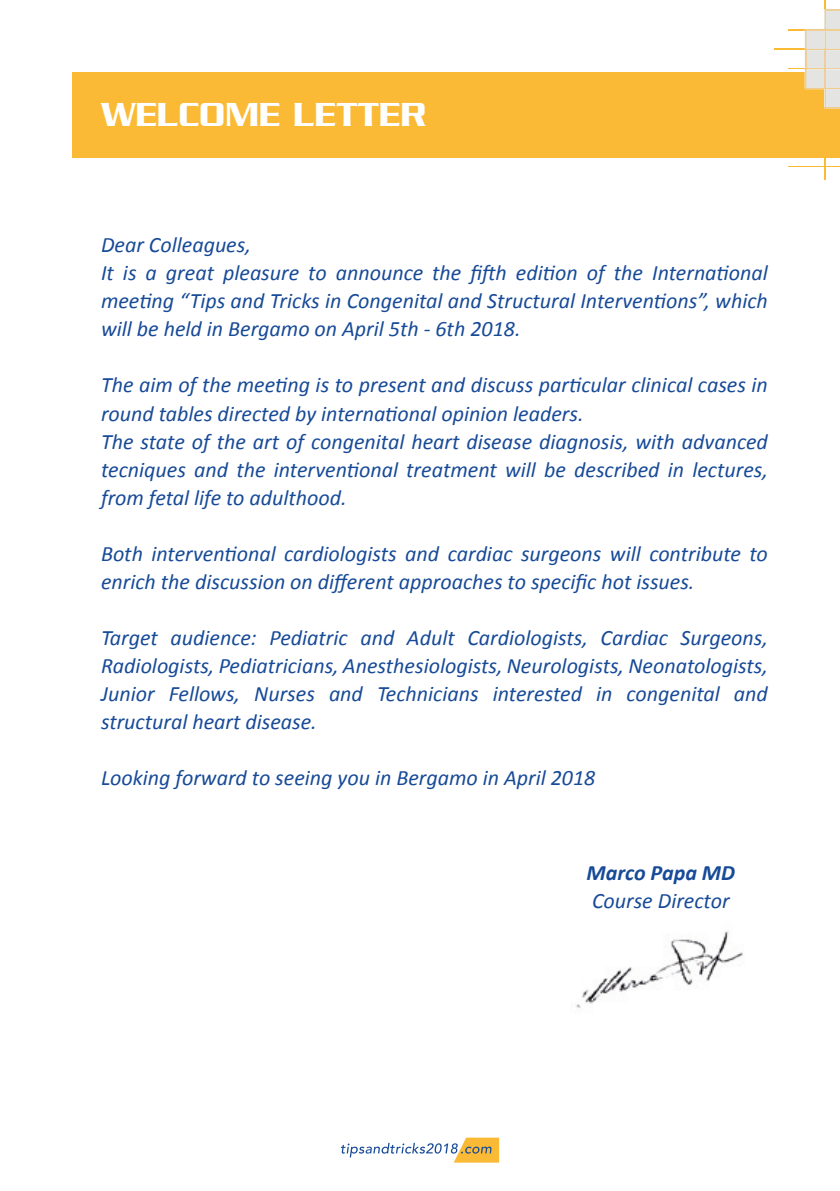
<style>
.page{position:relative;width:840px;height:1191px;background:#fff}
.page>*{position:absolute;margin:0;border:0;box-sizing:border-box;transform-origin:0 0}
.t1{font:500 36px "Serpentine Std";color:#fff}
.t2{font:italic 22px/28px "Calibri";color:#174a97}
.t3{font:italic 700 22px "Calibri";color:#174a97}
</style>
<div class="page">
<div style="left:72px;top:72px;width:767px;height:86px;background:#fbba35"></div>
<svg style="left:340px;top:1137px;width:159px;height:25px"></svg>
<hr style="left:788px;top:29px;width:51px;height:1px;background:#fbba35">
<hr style="left:788px;top:166px;width:51px;height:1px;background:#fbba35">
<hr style="left:774px;top:49px;width:65px;height:1px;background:#fbba35">
<hr style="left:824px;top:0;width:1px;height:180px;background:#fbba35">
<hr style="left:788px;top:68px;width:51px;height:1px;background:#fbba35">
<svg style="left:804px;top:9px;width:35px;height:100px"></svg>
<img style="left:576px;top:931px;width:167px;height:78px">
<h1 class="t1" style="left:101px;top:94px;width:327px">WELCOME LETTER</h1>
<p class="t2" style="left:101px;top:230px;width:668px">Dear Colleagues,<br>It is a great pleasure to announce the fifth edition of the International meeting “Tips and Tricks in Congenital and Structural Interventions”, which will be held in Bergamo on April 5th - 6th 2018.</p>
<p class="t2" style="left:101px;top:370px;width:668px">The aim of the meeting is to present and discuss particular clinical cases in round tables directed by international opinion leaders.<br>The state of the art of congenital heart disease diagnosis, with advanced tecniques and the interventional treatment will be described in lectures, from fetal life to adulthood.</p>
<p class="t2" style="left:101px;top:538px;width:668px">Both interventional cardiologists and cardiac surgeons will contribute to enrich the discussion on different approaches to specific hot issues.</p>
<p class="t2" style="left:101px;top:622px;width:668px;text-align:justify">Target audience: Pediatric and Adult Cardiologists, Cardiac Surgeons, Radiologists, Pediatricians, Anesthesiologists, Neurologists, Neonatologists, Junior Fellows, Nurses and Technicians interested in congenital and structural heart disease.</p>
<p class="t2" style="left:101px;top:762px;width:495px">Looking forward to seeing you in Bergamo in April 2018</p>
<p class="t3" style="left:586px;top:858px;width:150px">Marco Papa MD</p>
<p class="t2" style="left:591px;top:885px;width:139px">Course Director</p>
</div>
